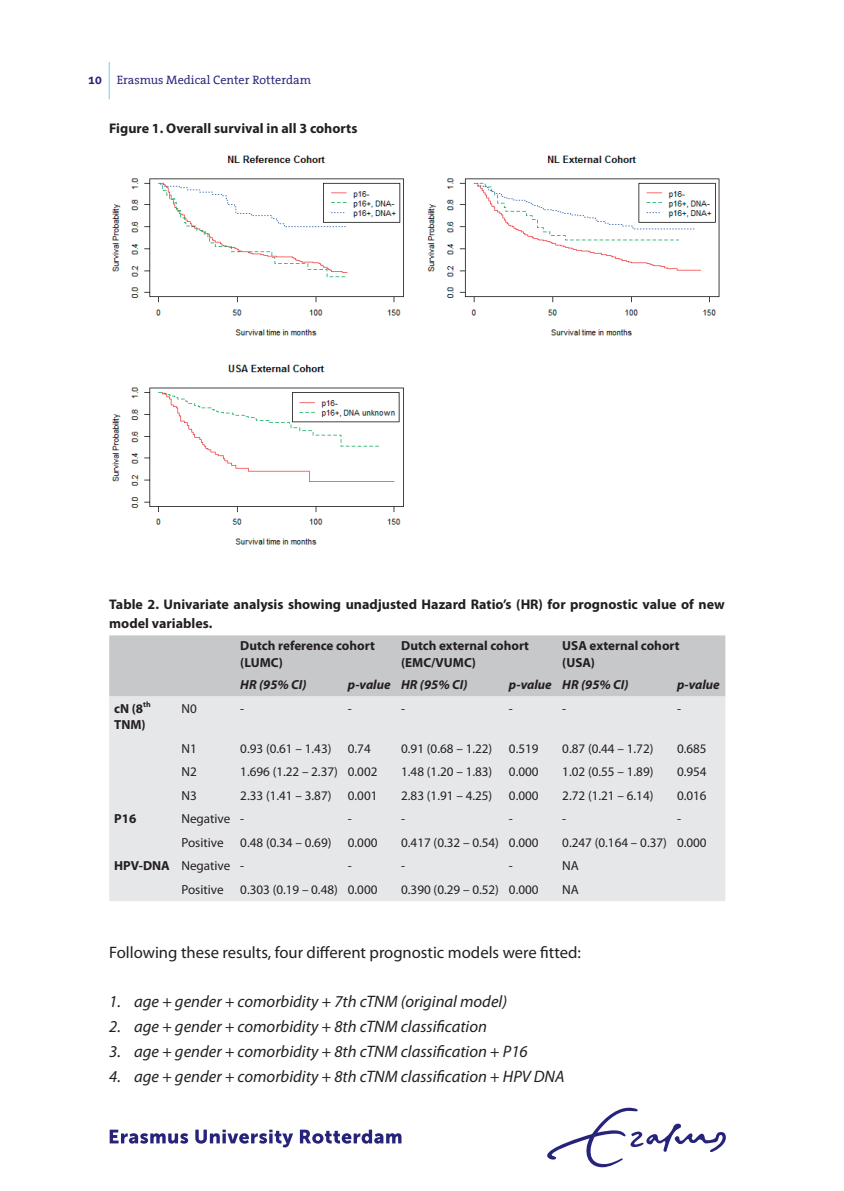
<style>
.page{position:relative;width:844px;height:1191px;background:#fff}
.page>*{position:absolute;margin:0;border:0;box-sizing:border-box;transform-origin:0 0}
.t1{font:italic 16.62px "Myriad Pro";color:#231f20}
.t2{font:16.62px "Myriad Pro";color:#231f20}
.t3{font:700 14px/19.2px "Myriad Pro";color:#231f20}
.t4{font:13.12px "Myriad Pro";color:#231f20}
.t5{font:700 13.12px/16.6px "Myriad Pro";color:#231f20}
.t6{font:italic 700 13.12px "Myriad Pro";color:#231f20}
.t7{font:12.25px "The Serif Office";color:#26237b}
.s1{font-weight:700}
</style>
<div class="page">
<img style="left:112px;top:155px;width:608px;height:390px">
<div style="left:109px;top:635px;width:616px;height:61px;background:#c7c8ca"></div>
<div style="left:109px;top:696px;width:616px;height:205px;background:#e6e7e9"></div>
<svg style="left:110px;top:1129px;width:78px;height:14px"></svg>
<svg style="left:195px;top:1129px;width:98px;height:18px"></svg>
<svg style="left:300px;top:1129px;width:101px;height:14px"></svg>
<svg style="left:547px;top:1107px;width:178px;height:60px"></svg>
<hr style="left:109px;top:62px;width:1px;height:37px;background:#6fcef4">
<p class="t7" style="left:88px;top:73px;width:224px"><span class="s1">10</span> Erasmus Medical Center Rotterdam</p>
<p class="t3" style="left:109px;top:119px;width:250px">Figure 1. Overall survival in all 3 cohorts</p>
<p class="t3" style="left:109px;top:594px;width:617px">Table 2. Univariate analysis showing unadjusted Hazard Ratio’s (HR) for prognostic value of new model variables.</p>
<p class="t5" style="left:240px;top:637px;width:136px">Dutch reference cohort (LUMC)</p>
<p class="t5" style="left:401px;top:637px;width:129px">Dutch external cohort (EMC/VUMC)</p>
<p class="t5" style="left:562px;top:637px;width:119px">USA external cohort (USA)</p>
<p class="t6" style="left:240px;top:676px;width:68px">HR (95% CI)</p>
<p class="t6" style="left:348px;top:676px;width:121px">p-value HR (95% CI)</p>
<p class="t6" style="left:509px;top:676px;width:121px">p-value HR (95% CI)</p>
<p class="t6" style="left:676px;top:676px;width:44px">p-value</p>
<p class="t5" style="left:114px;top:699px;width:38px">cN (8<sup>th<br></sup>TNM)</p>
<p class="t4" style="left:181px;top:700px;width:17px">N0</p>
<p class="t4" style="left:240px;top:700px;width:6px">-</p>
<p class="t4" style="left:348px;top:700px;width:6px">-</p>
<p class="t4" style="left:401px;top:700px;width:6px">-</p>
<p class="t4" style="left:509px;top:700px;width:6px">-</p>
<p class="t4" style="left:562px;top:700px;width:6px">-</p>
<p class="t4" style="left:676px;top:700px;width:6px">-</p>
<p class="t4" style="left:181px;top:740px;width:17px">N1</p>
<p class="t4" style="left:240px;top:740px;width:132px">0.93 (0.61 – 1.43) 0.74</p>
<p class="t4" style="left:401px;top:740px;width:93px">0.91 (0.68 – 1.22)</p>
<p class="t4" style="left:509px;top:740px;width:31px">0.519</p>
<p class="t4" style="left:562px;top:740px;width:93px">0.87 (0.44 – 1.72)</p>
<p class="t4" style="left:676px;top:740px;width:31px">0.685</p>
<p class="t4" style="left:181px;top:763px;width:17px">N2</p>
<p class="t4" style="left:240px;top:763px;width:139px">1.696 (1.22 – 2.37) 0.002</p>
<p class="t4" style="left:401px;top:763px;width:93px">1.48 (1.20 – 1.83)</p>
<p class="t4" style="left:509px;top:763px;width:31px">0.000</p>
<p class="t4" style="left:562px;top:763px;width:93px">1.02 (0.55 – 1.89)</p>
<p class="t4" style="left:676px;top:763px;width:31px">0.954</p>
<p class="t4" style="left:181px;top:787px;width:17px">N3</p>
<p class="t4" style="left:240px;top:787px;width:139px">2.33 (1.41 – 3.87) 0.001</p>
<p class="t4" style="left:401px;top:787px;width:93px">2.83 (1.91 – 4.25)</p>
<p class="t4" style="left:509px;top:787px;width:31px">0.000</p>
<p class="t4" style="left:562px;top:787px;width:93px">2.72 (1.21 – 6.14)</p>
<p class="t4" style="left:676px;top:787px;width:31px">0.016</p>
<p class="t5" style="left:114px;top:810px;width:24px">P16</p>
<p class="t4" style="left:181px;top:810px;width:64px">Negative -</p>
<p class="t4" style="left:348px;top:810px;width:6px">-</p>
<p class="t4" style="left:401px;top:810px;width:6px">-</p>
<p class="t4" style="left:509px;top:810px;width:6px">-</p>
<p class="t4" style="left:562px;top:810px;width:6px">-</p>
<p class="t4" style="left:676px;top:810px;width:6px">-</p>
<p class="t4" style="left:181px;top:834px;width:44px">Positive</p>
<p class="t4" style="left:240px;top:834px;width:139px">0.48 (0.34 – 0.69) 0.000</p>
<p class="t4" style="left:401px;top:834px;width:139px">0.417 (0.32 – 0.54) 0.000</p>
<p class="t4" style="left:562px;top:834px;width:146px">0.247 (0.164 – 0.37) 0.000</p>
<p class="t4" style="left:114px;top:857px;width:132px"><span class="s1">HPV-DNA</span> Negative -</p>
<p class="t4" style="left:348px;top:857px;width:6px">-</p>
<p class="t4" style="left:401px;top:857px;width:6px">-</p>
<p class="t4" style="left:509px;top:857px;width:6px">-</p>
<p class="t4" style="left:562px;top:857px;width:18px">NA</p>
<p class="t4" style="left:181px;top:881px;width:44px">Positive</p>
<p class="t4" style="left:240px;top:881px;width:139px">0.303 (0.19 – 0.48) 0.000</p>
<p class="t4" style="left:401px;top:881px;width:139px">0.390 (0.29 – 0.52) 0.000</p>
<p class="t4" style="left:562px;top:881px;width:18px">NA</p>
<p class="t2" style="left:109px;top:942px;width:473px">Following these results, four different prognostic models were fitted:</p>
<p class="t1" style="left:109px;top:991px;width:399px">1. age + gender + comorbidity + 7th cTNM (original model)</p>
<p class="t1" style="left:109px;top:1016px;width:379px">2. age + gender + comorbidity + 8th cTNM classification</p>
<p class="t1" style="left:109px;top:1041px;width:420px">3. age + gender + comorbidity + 8th cTNM classification + P16</p>
<p class="t1" style="left:109px;top:1066px;width:456px">4. age + gender + comorbidity + 8th cTNM classification + HPV DNA</p>
</div>
